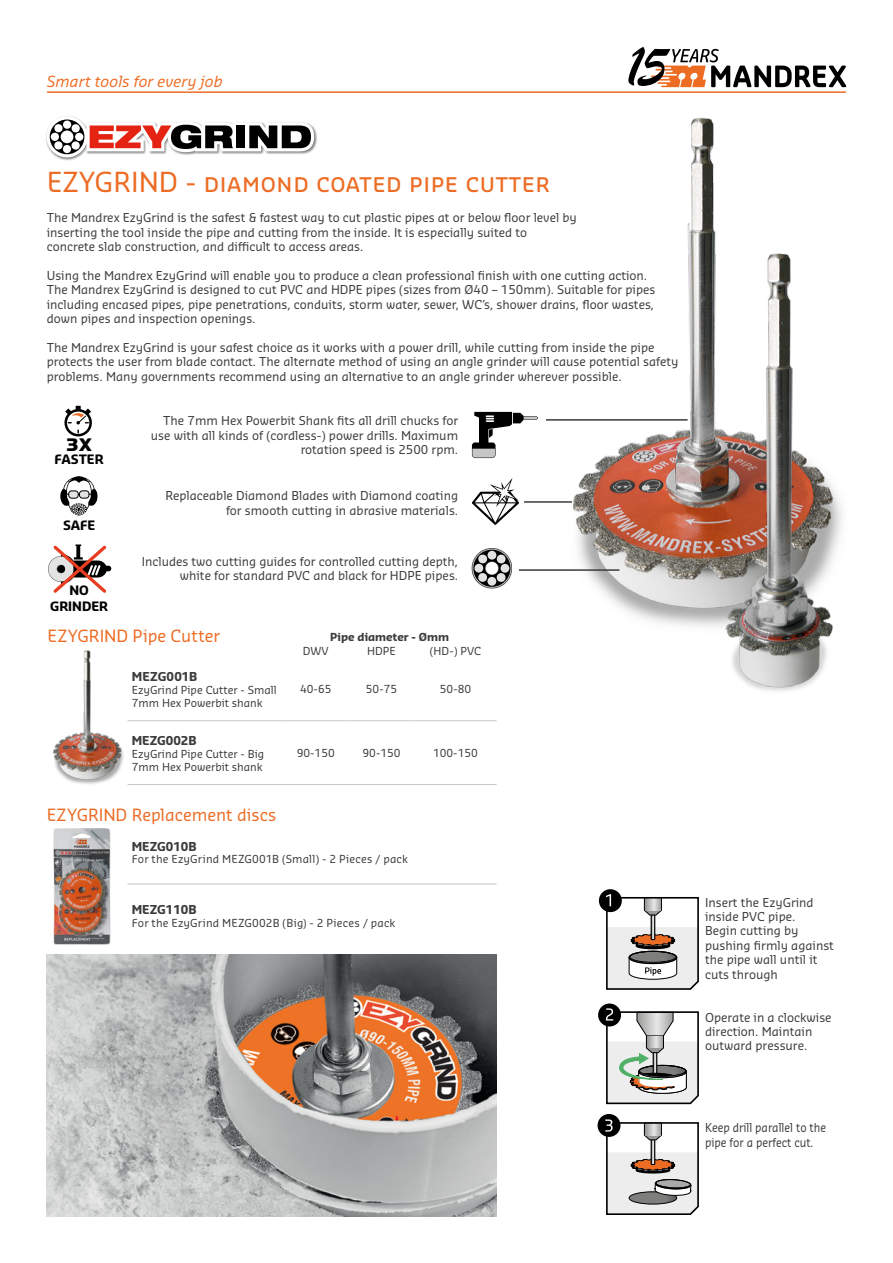
<style>
.page{position:relative;width:893px;height:1263px;background:#fff}
.page>*{position:absolute;margin:0;border:0;box-sizing:border-box;transform-origin:0 0}
.t1{font:27px "Sansa Pro";color:#ed6c24}
.t2{font:700 23.1px "Sansa Pro";color:#000}
.t3{font:16.5px "Sansa Pro";letter-spacing:-.005em;color:#ed6c24}
.t4{font:italic 15px "Sansa Pro";color:#ed6c24}
.t5{font:700 12.6px/15.1px "Sansa Pro";color:#000;text-align:center}
.t6{font:12px/14.4px "Sansa Pro";color:#3c3c3b}
.t7{font:12px/14.4px "Sansa Pro";color:#3c3c3b;scale:.9 1}
.t8{font:700 12px "Sansa Pro";color:#3c3c3b}
.t9{font:10.8px/12.9px "Sansa Pro";color:#3c3c3b}
.t10{font:700 10.8px "Sansa Pro";color:#3c3c3b}
</style>
<div class="page">
<hr style="left:48px;top:91px;width:797px;height:2px;background:#ed6c24">
<svg style="left:631px;top:47px;width:215px;height:21px"></svg>
<img style="left:46px;top:128px;width:271px;height:33px">
<svg style="left:47px;top:116px;width:267px;height:41px"></svg>
<svg style="left:64px;top:406px;width:28px;height:30px"></svg>
<svg style="left:48px;top:544px;width:63px;height:49px"></svg>
<svg style="left:60px;top:476px;width:38px;height:39px"></svg>
<img style="left:47px;top:955px;width:450px;height:261px">
<img style="left:557px;top:68px;width:289px;height:559px">
<img style="left:714px;top:242px;width:130px;height:449px">
<svg style="left:472px;top:548px;width:40px;height:40px"></svg>
<svg style="left:472px;top:478px;width:47px;height:47px"></svg>
<svg style="left:472px;top:412px;width:66px;height:46px"></svg>
<hr style="left:519px;top:569px;width:100px;height:2px;background:#3c3c3b">
<hr style="left:524px;top:501px;width:48px;height:2px;background:#3c3c3b">
<hr style="left:546px;top:419px;width:142px;height:2px;background:#3c3c3b">
<hr style="left:128px;top:720px;width:155px;height:1px;background:#c6c6c6">
<hr style="left:283px;top:720px;width:66px;height:1px;background:#c6c6c6">
<hr style="left:349px;top:720px;width:65px;height:1px;background:#c6c6c6">
<hr style="left:414px;top:720px;width:83px;height:1px;background:#c6c6c6">
<hr style="left:128px;top:784px;width:155px;height:1px;background:#c6c6c6">
<hr style="left:283px;top:784px;width:66px;height:1px;background:#c6c6c6">
<hr style="left:349px;top:784px;width:65px;height:1px;background:#c6c6c6">
<hr style="left:414px;top:784px;width:83px;height:1px;background:#c6c6c6">
<img style="left:53px;top:650px;width:70px;height:134px">
<hr style="left:128px;top:884px;width:369px;height:1px;background:#c6c6c6">
<img style="left:53px;top:828px;width:58px;height:117px">
<div style="left:599px;top:889px;width:23px;height:23px;background:#000;border-radius:50%"></div>
<svg style="left:605px;top:894px;width:94px;height:96px"></svg>
<div style="left:598px;top:1003px;width:23px;height:23px;background:#000;border-radius:50%"></div>
<svg style="left:605px;top:1008px;width:94px;height:97px"></svg>
<div style="left:598px;top:1114px;width:22px;height:23px;background:#000;border-radius:50%"></div>
<svg style="left:605px;top:1119px;width:94px;height:96px"></svg>
<p class="t4" style="left:47px;top:71px;width:177px">Smart tools for every job</p>
<h1 class="t1" style="left:47px;top:163px;width:505px">EZYGRIND - diamond coated pipe cutter</h1>
<p class="t6" style="left:47px;top:211px;width:532px">The Mandrex EzyGrind is the safest &amp; fastest way to cut plastic pipes at or below floor level by inserting the tool inside the pipe and cutting from the inside. It is especially suited to concrete slab construction, and difficult to access areas.</p>
<p class="t6" style="left:47px;top:268px;width:610px">Using the Mandrex EzyGrind will enable you to produce a clean professional finish with one cutting action.<br>The Mandrex EzyGrind is designed to cut PVC and HDPE pipes (sizes from Ø40 – 150mm). Suitable for pipes including encased pipes, pipe penetrations, conduits, storm water, sewer, WC’s, shower drains, floor wastes, down pipes and inspection openings.</p>
<p class="t6" style="left:47px;top:340px;width:633px">The Mandrex EzyGrind is your safest choice as it works with a power drill, while cutting from inside the pipe protects the user from blade contact. The alternate method of using an angle grinder will cause potential safety problems. Many governments recommend using an alternative to an angle grinder wherever possible.</p>
<h2 class="t2" style="left:66px;top:427px;width:28px">3x</h2>
<p class="t5" style="left:55px;top:452px;width:51px">FASTER</p>
<p class="t5" style="left:63px;top:517px;width:34px">SAFE</p>
<p class="t5" style="left:50px;top:583px;width:60px">NO<br>GRINDER</p>
<p class="t6" style="left:151px;top:414px;width:309px;text-align:right">The 7mm Hex Powerbit Shank fits all drill chucks for use with all kinds of (cordless-) power drills. Maximum rotation speed is 2500 rpm.</p>
<p class="t6" style="left:165px;top:489px;width:294px;text-align:right">Replaceable Diamond Blades with Diamond coating for smooth cutting in abrasive materials.</p>
<p class="t6" style="left:142px;top:554px;width:318px;text-align:right">Includes two cutting guides for controlled cutting depth, white for standard PVC and black for HDPE pipes.</p>
<h3 class="t3" style="left:48px;top:624px;width:174px">EZYGRIND Pipe Cutter</h3>
<p class="t10" style="left:330px;top:630px;width:120px">Pipe diameter - Ømm</p>
<p class="t9" style="left:303px;top:644px;width:27px">DWV</p>
<p class="t9" style="left:367px;top:644px;width:30px">HDPE</p>
<p class="t9" style="left:430px;top:644px;width:53px">(HD-) PVC</p>
<p class="t8" style="left:132px;top:668px;width:67px">MEZG001B</p>
<p class="t9" style="left:132px;top:683px;width:146px">EzyGrind Pipe Cutter - Small<br>7mm Hex Powerbit shank</p>
<p class="t9" style="left:300px;top:683px;width:33px">40-65</p>
<p class="t9" style="left:366px;top:683px;width:33px">50-75</p>
<p class="t9" style="left:440px;top:683px;width:33px">50-80</p>
<p class="t8" style="left:132px;top:732px;width:66px">MEZG002B</p>
<p class="t9" style="left:132px;top:747px;width:134px">EzyGrind Pipe Cutter - Big<br>7mm Hex Powerbit shank</p>
<p class="t9" style="left:297px;top:746px;width:40px">90-150</p>
<p class="t9" style="left:362px;top:746px;width:40px">90-150</p>
<p class="t9" style="left:433px;top:746px;width:46px">100-150</p>
<h3 class="t3" style="left:47px;top:803px;width:231px">EZYGRIND Replacement discs</h3>
<p class="t8" style="left:132px;top:838px;width:66px">MEZG010B</p>
<p class="t9" style="left:132px;top:853px;width:278px">For the EzyGrind MEZG001B (Small) - 2 Pieces / pack</p>
<p class="t8" style="left:132px;top:901px;width:66px">MEZG110B</p>
<p class="t9" style="left:132px;top:917px;width:265px">For the EzyGrind MEZG002B (Big) - 2 Pieces / pack</p>
<p class="t6" style="left:705px;top:895px;width:130px">Insert the EzyGrind inside PVC pipe.<br>Begin cutting by pushing firmly against the pipe wall until it cuts through</p>
<p class="t6" style="left:705px;top:1010px;width:128px">Operate in a clockwise direction. Maintain outward pressure.</p>
<p class="t7" style="left:705px;top:1120px;width:136px">Keep drill parallel to the pipe for a perfect cut.</p>
</div>
